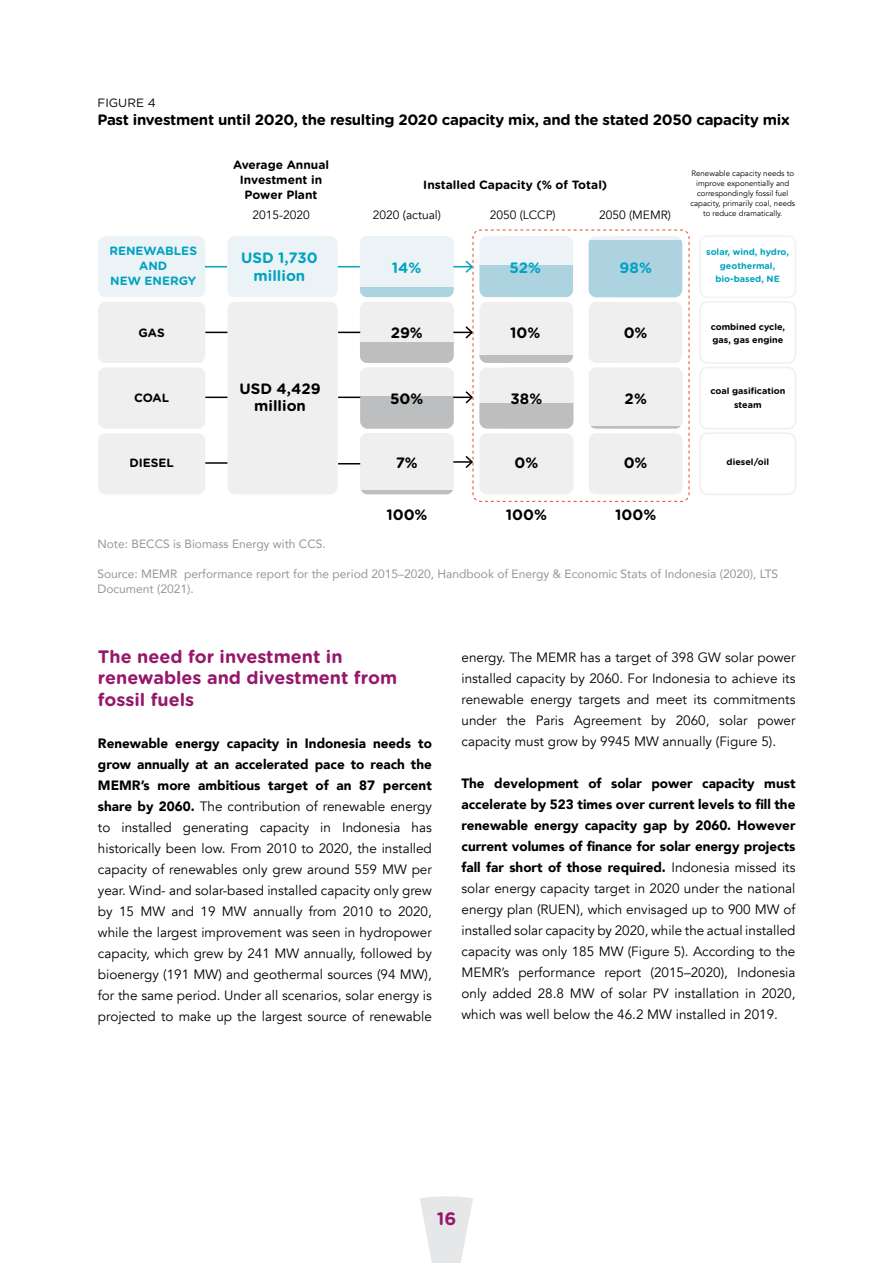
<style>
.page{position:relative;width:893px;height:1263px;background:#fff}
.page>*{position:absolute;margin:0;border:0;box-sizing:border-box;transform-origin:0 0}
.t1{font:700 18px/21.6px "Gotham Rounded";color:#96186c}
.t2{font:700 15px "Gotham Rounded";letter-spacing:-.02em;color:#000}
.t3{font:700 15px/18px "Gotham Rounded";color:#00a3c0;text-align:center}
.t4{font:700 15px/16.5px "Gotham Rounded";color:#000;text-align:center}
.t5{font:13.5px/21px "Avenir";color:#000;text-align:justify}
.t6{font:12px/15px "Avenir";color:#939598}
.t7{font:700 12px/15px "Gotham Rounded";color:#000;text-align:center}
.t8{font:12px "Avenir";color:#000}
.t9{font:700 12px/15px "Gotham Rounded";color:#00a3c0;text-align:center}
.t10{font:12px "Gotham Rounded";color:#000}
.t11{font:700 9px/13.5px "Gotham Rounded";color:#000}
.t12{font:700 9px/13.5px "Gotham Rounded";color:#00a3c0;text-align:center}
.t13{font:7.8px/10.1px "Avenir";color:#000;text-align:center}
.s1{font-weight:900}
</style>
<div class="page">
<svg style="left:420px;top:1196px;width:53px;height:67px"></svg>
<div style="left:98px;top:236px;width:107px;height:61px;background:#ecf3f6;border-radius:7px"></div>
<div style="left:699px;top:235px;width:97px;height:63px;border:2px solid #ecf3f6;border-radius:8px"></div>
<div style="left:227px;top:236px;width:111px;height:61px;background:#ecf3f6;border-radius:7px"></div>
<div style="left:98px;top:302px;width:107px;height:61px;background:#efeff0;border-radius:7px"></div>
<div style="left:699px;top:301px;width:97px;height:63px;border:2px solid #efeff0;border-radius:8px"></div>
<div style="left:699px;top:367px;width:97px;height:62px;border:2px solid #efeff0;border-radius:8px"></div>
<div style="left:227px;top:302px;width:111px;height:192px;background:#efeff0;border-radius:7px"></div>
<div style="left:98px;top:367px;width:107px;height:62px;background:#efeff0;border-radius:7px"></div>
<svg style="left:205px;top:266px;width:22px;height:1px"></svg>
<svg style="left:205px;top:332px;width:22px;height:1px"></svg>
<svg style="left:205px;top:397px;width:22px;height:1px"></svg>
<div style="left:98px;top:433px;width:107px;height:61px;background:#efeff0;border-radius:7px"></div>
<hr style="left:205px;top:462px;width:22px;height:2px;background:#000">
<div style="left:699px;top:432px;width:97px;height:63px;border:2px solid #efeff0;border-radius:8px"></div>
<svg style="left:338px;top:236px;width:134px;height:259px"></svg>
<svg style="left:472px;top:229px;width:218px;height:273px"></svg>
<p class="t10" style="left:98px;top:95px;width:60px">FIGURE 4</p>
<p class="t2" style="left:98px;top:109px;width:694px">Past investment until 2020, the resulting 2020 capacity mix, and the stated 2050 capacity mix</p>
<p class="t7" style="left:233px;top:157px;width:98px">Average Annual<br>Investment in<br>Power Plant</p>
<p class="t7" style="left:423px;top:176px;width:185px">Installed Capacity (% of Total)</p>
<p class="t8" style="left:252px;top:207px;width:59px">2015-2020</p>
<p class="t8" style="left:373px;top:207px;width:70px">2020 (actual)</p>
<p class="t8" style="left:490px;top:207px;width:68px">2050 (LCCP)</p>
<p class="t8" style="left:599px;top:207px;width:73px">2050 (MEMR)</p>
<p class="t13" style="left:690px;top:168px;width:106px">Renewable capacity needs to improve exponentially and correspondingly fossil fuel capacity, primarily coal, needs to reduce dramatically.</p>
<p class="t9" style="left:109px;top:243px;width:89px">RENEWABLES<br>AND<br>NEW ENERGY</p>
<p class="t12" style="left:706px;top:245px;width:84px">solar, wind, hydro, geothermal, bio-based, NE</p>
<p class="t11" style="left:711px;top:320px;width:76px">combined cycle, gas, gas engine</p>
<p class="t3" style="left:241px;top:248px;width:78px">USD 1,730 million</p>
<p class="t3" style="left:620px;top:258px;width:34px">98%</p>
<p class="t3" style="left:392px;top:258px;width:31px">14%</p>
<p class="t3" style="left:510px;top:258px;width:33px">52%</p>
<p class="t2" style="left:391px;top:322px;width:34px">29%</p>
<p class="t2" style="left:510px;top:322px;width:32px">10%</p>
<p class="t2" style="left:624px;top:322px;width:25px">0%</p>
<p class="t7" style="left:139px;top:325px;width:28px">GAS</p>
<p class="t7" style="left:134px;top:390px;width:37px">COAL</p>
<p class="t4" style="left:239px;top:380px;width:83px">USD 4,429 million</p>
<p class="t2" style="left:390px;top:387px;width:35px">50%</p>
<p class="t2" style="left:511px;top:387px;width:33px">38%</p>
<p class="t2" style="left:625px;top:387px;width:24px">2%</p>
<p class="t7" style="left:129px;top:455px;width:46px">DIESEL</p>
<p class="t2" style="left:396px;top:451px;width:24px">7%</p>
<p class="t2" style="left:514px;top:451px;width:25px">0%</p>
<p class="t2" style="left:624px;top:451px;width:25px">0%</p>
<p class="t2" style="left:386px;top:504px;width:43px">100%</p>
<p class="t2" style="left:506px;top:504px;width:43px">100%</p>
<p class="t2" style="left:615px;top:504px;width:43px">100%</p>
<p class="t11" style="left:710px;top:384px;width:76px;text-align:center">coal gasification steam</p>
<p class="t11" style="left:727px;top:455px;width:44px">diesel/oil</p>
<p class="t6" style="left:98px;top:535px;width:230px">Note: BECCS is Biomass Energy with CCS.</p>
<p class="t6" style="left:98px;top:565px;width:682px">Source: MEMR performance report for the period 2015–2020, Handbook of Energy &amp; Economic Stats of Indonesia (2020), LTS<br>Document (2021).</p>
<h1 class="t1" style="left:98px;top:645px;width:301px">The need for investment in renewables and divestment from fossil fuels</h1>
<p class="t5" style="left:98px;top:733px;width:335px"><span class="s1">Renewable energy capacity in Indonesia needs to grow annually at an accelerated pace to reach the MEMR’s more ambitious target of an 87 percent share by 2060.</span> The contribution of renewable energy to installed generating capacity in Indonesia has historically been low. From 2010 to 2020, the installed capacity of renewables only grew around 559 MW per year. Wind- and solar-based installed capacity only grew by 15 MW and 19 MW annually from 2010 to 2020, while the largest improvement was seen in hydropower capacity, which grew by 241 MW annually, followed by bioenergy (191 MW) and geothermal sources (94 MW), for the same period. Under all scenarios, solar energy is projected to make up the largest source of renewable</p>
<p class="t5" style="left:461px;top:647px;width:335px">energy. The MEMR has a target of 398 GW solar power installed capacity by 2060. For Indonesia to achieve its renewable energy targets and meet its commitments under the Paris Agreement by 2060, solar power capacity must grow by 9945 MW annually (Figure 5).</p>
<p class="t5" style="left:461px;top:773px;width:335px"><span class="s1">The development of solar power capacity must accelerate by 523 times over current levels to fill the renewable energy capacity gap by 2060. However current volumes of finance for solar energy projects fall far short of those required.</span> Indonesia missed its solar energy capacity target in 2020 under the national energy plan (RUEN), which envisaged up to 900 MW of installed solar capacity by 2020, while the actual installed capacity was only 185 MW (Figure 5). According to the MEMR’s performance report (2015–2020), Indonesia only added 28.8 MW of solar PV installation in 2020, which was well below the 46.2 MW installed in 2019.</p>
<h1 class="t1" style="left:437px;top:1207px;width:21px">16</h1>
</div>
